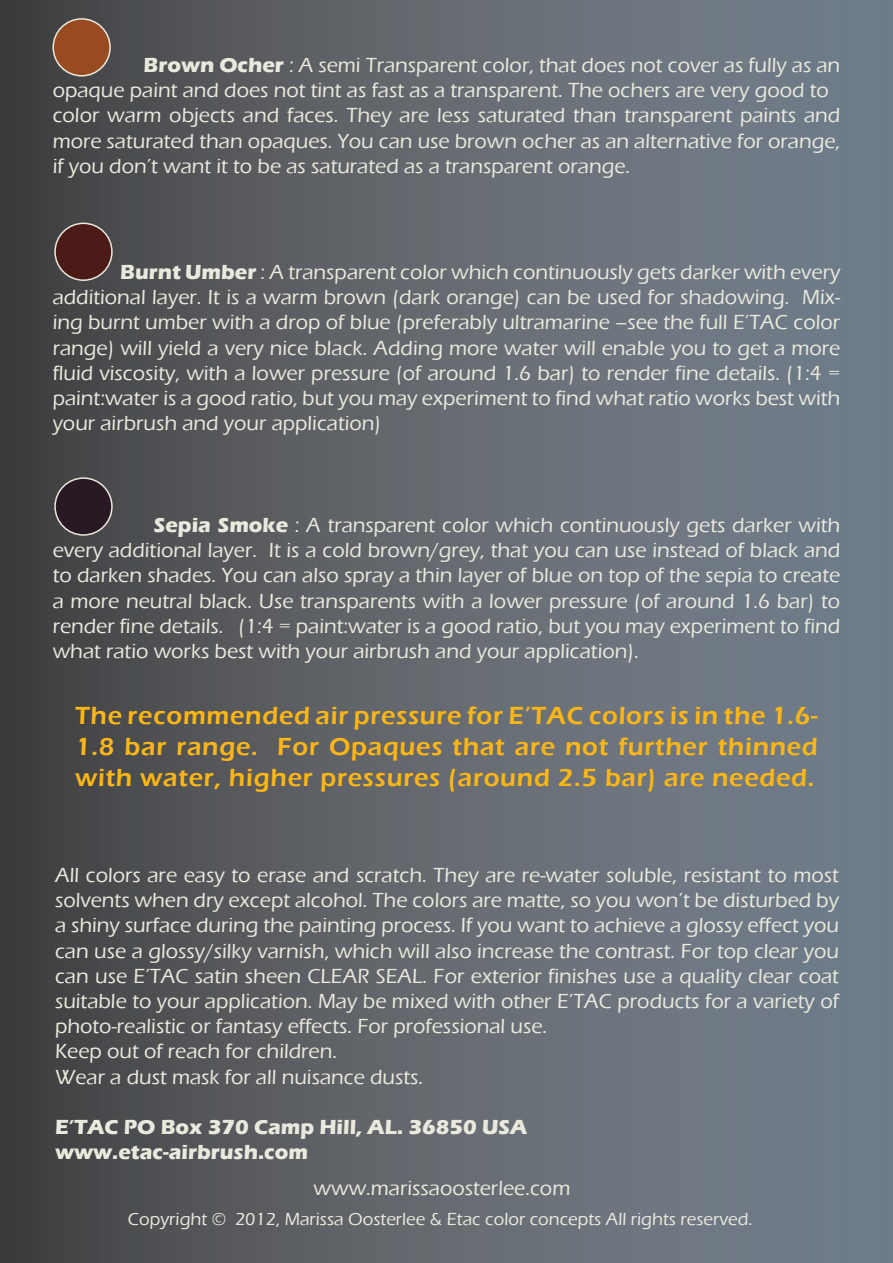
<style>
.page{position:relative;width:893px;height:1263px;background:#fff}
.page>*{position:absolute;margin:0;border:0;box-sizing:border-box;transform-origin:0 0}
.t1{font:600 25.5px/30.6px "Eras ITC";letter-spacing:.03em;color:#fcb615;text-align:justify}
.t2{font:500 21px/25.2px "Eras ITC";color:#e9e9dd;text-align:justify}
.t3{font:700 21px "Eras ITC";color:#e9e9dd}
.t4{font:500 18px "Eras ITC";color:#e9e9dd}
.s1{font-weight:700}
</style>
<div class="page">
<div style="left:0;top:0;width:893px;height:1263px;background:linear-gradient(to right,#474546,#798694)"></div>
<div style="left:52px;top:18px;width:59px;height:59px;background:#984a21;border:2px solid #e9e9dd;border-radius:50%"></div>
<div style="left:54px;top:223px;width:59px;height:58px;background:#4c1b18;border:2px solid #e9e9dd;border-radius:50%"></div>
<div style="left:54px;top:477px;width:59px;height:59px;background:#291924;border:2px solid #e9e9dd;border-radius:50%"></div>
<p class="t2" style="left:143px;top:53px;width:698px"><span class="s1">Brown Ocher</span> : A semi Transparent color, that does not cover as fully as an</p>
<p class="t2" style="left:53px;top:78px;width:778px">opaque paint and does not tint as fast as a transparent. The ochers are very good to</p>
<p class="t2" style="left:53px;top:103px;width:789px">color warm objects and faces. They are less saturated than transparent paints and more saturated than opaques. You can use brown ocher as an alternative for orange, if you don’t want it to be as saturated as a transparent orange.</p>
<p class="t2" style="left:53px;top:260px;width:789px;text-indent:67px"><span class="s1">Burnt Umber</span> : A transparent color which continuously gets darker with every additional layer. It is a warm brown (dark orange) can be used for shadowing. Mix&shy;ing burnt umber with a drop of blue (preferably ultramarine –see the full E’TAC color range) will yield a very nice black. Adding more water will enable you to get a more fluid viscosity, with a lower pressure (of around 1.6 bar) to render fine details. (1:4 = paint:water is a good ratio, but you may experiment to find what ratio works best with your airbrush and your application)</p>
<p class="t2" style="left:53px;top:513px;width:789px;text-indent:101px"><span class="s1">Sepia Smoke</span> : A transparent color which continuously gets darker with every additional layer. It is a cold brown/grey, that you can use instead of black and to darken shades. You can also spray a thin layer of blue on top of the sepia to create a more neutral black. Use transparents with a lower pressure (of around 1.6 bar) to render fine details. (1:4 = paint:water is a good ratio, but you may experiment to find what ratio works best with your airbrush and your application).</p>
<p class="t1" style="left:75px;top:701px;width:744px">The recommended air pressure for E’TAC colors is in the 1.6- 1.8 bar range. For Opaques that are not further thinned with water, higher pressures (around 2.5 bar) are needed.</p>
<p class="t2" style="left:55px;top:862px;width:785px">All colors are easy to erase and scratch. They are re-water soluble, resistant to most solvents when dry except alcohol. The colors are matte, so you won’t be disturbed by a shiny surface during the painting process. If you want to achieve a glossy effect you can use a glossy/silky varnish, which will also increase the contrast. For top clear you can use E’TAC satin sheen CLEAR SEAL. For exterior finishes use a quality clear coat suitable to your application. May be mixed with other E’TAC products for a variety of photo-realistic or fantasy effects. For professional use.</p>
<p class="t2" style="left:55px;top:1039px;width:284px">Keep out of reach for children.</p>
<p class="t2" style="left:55px;top:1064px;width:370px">Wear a dust mask for all nuisance dusts.</p>
<p class="t3" style="left:55px;top:1115px;width:474px">E’TAC PO Box 370 Camp Hill, AL. 36850 USA</p>
<p class="t3" style="left:55px;top:1140px;width:255px">www.etac-airbrush.com</p>
<p class="t2" style="left:314px;top:1175px;width:258px">www.marissaoosterlee.com</p>
<p class="t4" style="left:128px;top:1209px;width:626px">Copyright © 2012, Marissa Oosterlee &amp; Etac color concepts All rights reserved.</p>
</div>
